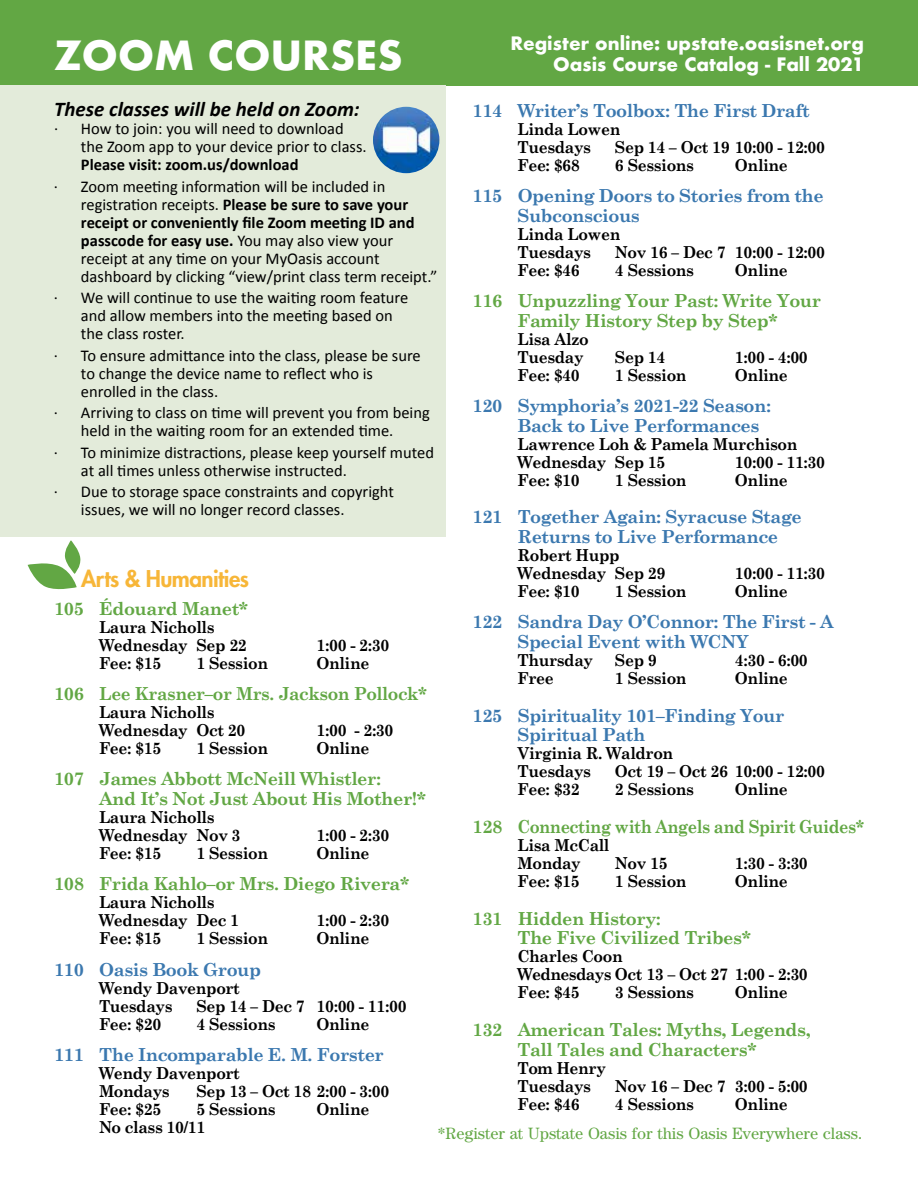
<style>
.page{position:relative;width:918px;height:1188px;background:#fff}
.page>*{position:absolute;margin:0;border:0;box-sizing:border-box;transform-origin:0 0}
.t1{font:700 39px "Futura";color:#fff}
.t2{font:800 22.5px "Futura";letter-spacing:-.025em;color:#f7b638}
.t3{font:italic 700 21px "Calibri";color:#000}
.t4{font:700 18px/19.5px "Century Schoolbook";letter-spacing:-.025em;color:#62a744}
.t5{font:700 18px/19.5px "Century Schoolbook";letter-spacing:-.025em;color:#3b78af}
.t6{font:700 18px/21px "Futura";color:#fff;text-align:right}
.t7{font:700 16.5px/18px "Century Schoolbook";letter-spacing:-.025em;color:#000;scale:.95 1}
.t8{font:16.5px/18px "Calibri";color:#000}
.t9{font:16.5px "Century IT Cby BT";color:#62a744}
.t10{font:700 16.5px "Calibri";color:#000}
.s1{font-weight:700}
</style>
<div class="page">
<div style="left:0;top:0;width:918px;height:85px;background:#62a744"></div>
<div style="left:0;top:85px;width:446px;height:452px;background:#e3ebda"></div>
<svg style="left:28px;top:540px;width:53px;height:50px"></svg>
<img style="left:373px;top:107px;width:66px;height:66px">
<p class="t6" style="left:510px;top:33px;width:355px">Register online: upstate.oasisnet.org<br>Oasis Course Catalog - Fall 2021</p>
<h1 class="t1" style="left:54px;top:27px;width:350px">ZOOM COURSES</h1>
<p class="t3" style="left:54px;top:96px;width:307px">These classes will be held on Zoom:</p>
<p class="t8" style="left:81px;top:120px;width:287px;text-indent:-27px">· How to join: you will need to download the Zoom app to your device prior to class.</p>
<p class="t10" style="left:81px;top:154px;width:219px">Please visit: zoom.us/download</p>
<p class="t8" style="left:81px;top:177px;width:358px;text-indent:-27px">· Zoom meeting information will be included in registration receipts. <span class="s1">Please be sure to save your receipt or conveniently file Zoom meeting ID and passcode for easy use.</span> You may also view your receipt at any time on your MyOasis account dashboard by clicking “view/print class term receipt.”</p>
<p class="t8" style="left:81px;top:289px;width:329px;text-indent:-27px">· We will continue to use the waiting room feature and allow members into the meeting based on the class roster.</p>
<p class="t8" style="left:81px;top:346px;width:341px;text-indent:-27px">· To ensure admittance into the class, please be sure to change the device name to reflect who is enrolled in the class.</p>
<p class="t8" style="left:54px;top:404px;width:377px;text-align:center">· Arriving to class on time will prevent you from being held in the waiting room for an extended time.</p>
<p class="t8" style="left:81px;top:443px;width:355px;text-indent:-27px">· To minimize distractions, please keep yourself muted at all times unless otherwise instructed.</p>
<p class="t8" style="left:81px;top:483px;width:314px;text-indent:-27px">· Due to storage space constraints and copyright issues, we will no longer record classes.</p>
<p class="t5" style="left:472px;top:101px;width:339px">114 Writer’s Toolbox: The First Draft</p>
<p class="t7" style="left:518px;top:120px;width:110px">Linda Lowen<br>Tuesdays</p>
<p class="t7" style="left:615px;top:138px;width:223px">Sep 14 – Oct 19 10:00 - 12:00</p>
<p class="t7" style="left:518px;top:156px;width:67px">Fee: $68</p>
<p class="t7" style="left:615px;top:156px;width:85px">6 Sessions</p>
<p class="t7" style="left:735px;top:156px;width:57px">Online</p>
<p class="t5" style="left:518px;top:186px;width:308px;text-indent:-45px">115 Opening Doors to Stories from the<br>Subconscious</p>
<p class="t7" style="left:518px;top:225px;width:110px">Linda Lowen<br>Tuesdays</p>
<p class="t7" style="left:615px;top:243px;width:223px">Nov 16 – Dec 7 10:00 - 12:00</p>
<p class="t7" style="left:518px;top:261px;width:67px">Fee: $46</p>
<p class="t7" style="left:615px;top:261px;width:85px">4 Sessions</p>
<p class="t7" style="left:735px;top:261px;width:57px">Online</p>
<p class="t4" style="left:472px;top:291px;width:350px;text-align:center">116 Unpuzzling Your Past: Write Your<br>Family History Step by Step*</p>
<p class="t7" style="left:518px;top:330px;width:77px">Lisa Alzo<br>Tuesday</p>
<p class="t7" style="left:615px;top:348px;width:55px">Sep 14</p>
<p class="t7" style="left:735px;top:348px;width:78px">1:00 - 4:00</p>
<p class="t7" style="left:518px;top:366px;width:67px">Fee: $40</p>
<p class="t7" style="left:615px;top:366px;width:77px">1 Session</p>
<p class="t7" style="left:735px;top:366px;width:57px">Online</p>
<p class="t5" style="left:518px;top:396px;width:255px;text-indent:-45px">120 Symphoria’s 2021-22 Season:<br>Back to Live Performances</p>
<p class="t7" style="left:518px;top:434px;width:296px">Lawrence Loh &amp; Pamela Murchison<br>Wednesday Sep 15</p>
<p class="t7" style="left:735px;top:452px;width:96px">10:00 - 11:30</p>
<p class="t7" style="left:518px;top:470px;width:67px">Fee: $10</p>
<p class="t7" style="left:615px;top:470px;width:77px">1 Session</p>
<p class="t7" style="left:735px;top:470px;width:57px">Online</p>
<p class="t5" style="left:518px;top:507px;width:286px;text-indent:-45px">121 Together Again: Syracuse Stage<br>Returns to Live Performance</p>
<p class="t7" style="left:518px;top:546px;width:157px">Robert Hupp<br>Wednesday Sep 29</p>
<p class="t7" style="left:735px;top:564px;width:96px">10:00 - 11:30</p>
<h2 class="t2" style="left:81px;top:564px;width:169px">Arts &amp; Humanities</h2>
<p class="t4" style="left:54px;top:598px;width:195px">105 Édouard Manet*</p>
<p class="t7" style="left:99px;top:617px;width:157px">Laura Nicholls<br>Wednesday Sep 22</p>
<p class="t7" style="left:518px;top:582px;width:67px">Fee: $10</p>
<p class="t7" style="left:615px;top:582px;width:77px">1 Session</p>
<p class="t7" style="left:735px;top:582px;width:57px">Online</p>
<p class="t5" style="left:518px;top:612px;width:318px;text-indent:-45px">122 Sandra Day O’Connor: The First - A<br>Special Event with WCNY</p>
<p class="t7" style="left:518px;top:651px;width:81px">Thursday</p>
<p class="t7" style="left:615px;top:651px;width:46px">Sep 9</p>
<p class="t7" style="left:735px;top:651px;width:78px">4:30 - 6:00</p>
<p class="t7" style="left:518px;top:669px;width:40px">Free</p>
<p class="t7" style="left:615px;top:669px;width:77px">1 Session</p>
<p class="t7" style="left:735px;top:669px;width:57px">Online</p>
<p class="t5" style="left:518px;top:705px;width:268px;text-indent:-45px">125 Spirituality 101–Finding Your<br>Spiritual Path</p>
<p class="t7" style="left:518px;top:744px;width:165px">Virginia R. Waldron<br>Tuesdays</p>
<p class="t7" style="left:316px;top:635px;width:78px">1:00 - 2:30</p>
<p class="t7" style="left:99px;top:653px;width:67px">Fee: $15</p>
<p class="t7" style="left:196px;top:653px;width:77px">1 Session</p>
<p class="t7" style="left:316px;top:653px;width:57px">Online</p>
<p class="t4" style="left:54px;top:684px;width:374px">106 Lee Krasner–or Mrs. Jackson Pollock*</p>
<p class="t7" style="left:99px;top:703px;width:156px">Laura Nicholls<br>Wednesday Oct 20</p>
<p class="t7" style="left:316px;top:721px;width:83px">1:00 - 2:30</p>
<p class="t7" style="left:99px;top:739px;width:67px">Fee: $15</p>
<p class="t7" style="left:196px;top:739px;width:77px">1 Session</p>
<p class="t7" style="left:316px;top:739px;width:57px">Online</p>
<p class="t4" style="left:99px;top:769px;width:328px;text-indent:-45px">107 James Abbott McNeill Whistler:<br>And It’s Not Just About His Mother!*</p>
<p class="t7" style="left:99px;top:808px;width:151px">Laura Nicholls<br>Wednesday Nov 3</p>
<p class="t7" style="left:615px;top:762px;width:223px">Oct 19 – Oct 26 10:00 - 12:00</p>
<p class="t7" style="left:518px;top:780px;width:67px">Fee: $32</p>
<p class="t7" style="left:615px;top:780px;width:85px">2 Sessions</p>
<p class="t7" style="left:735px;top:780px;width:57px">Online</p>
<p class="t4" style="left:473px;top:817px;width:393px">128 Connecting with Angels and Spirit Guides*</p>
<p class="t7" style="left:518px;top:836px;width:98px">Lisa McCall<br>Monday</p>
<p class="t7" style="left:316px;top:826px;width:78px">1:00 - 2:30</p>
<p class="t7" style="left:99px;top:844px;width:67px">Fee: $15</p>
<p class="t7" style="left:196px;top:844px;width:77px">1 Session</p>
<p class="t7" style="left:316px;top:844px;width:57px">Online</p>
<p class="t4" style="left:54px;top:874px;width:357px">108 Frida Kahlo–or Mrs. Diego Rivera*</p>
<p class="t7" style="left:99px;top:893px;width:149px">Laura Nicholls<br>Wednesday Dec 1</p>
<p class="t7" style="left:615px;top:854px;width:57px">Nov 15</p>
<p class="t7" style="left:735px;top:854px;width:78px">1:30 - 3:30</p>
<p class="t7" style="left:518px;top:872px;width:67px">Fee: $15</p>
<p class="t7" style="left:615px;top:872px;width:77px">1 Session</p>
<p class="t7" style="left:735px;top:872px;width:57px">Online</p>
<p class="t4" style="left:518px;top:909px;width:235px;text-indent:-45px">131 Hidden History:<br>The Five Civilized Tribes*</p>
<p class="t7" style="left:518px;top:947px;width:307px">Charles Coon<br>Wednesdays Oct 13 – Oct 27 1:00 - 2:30<br>Fee: $45</p>
<p class="t7" style="left:316px;top:911px;width:78px">1:00 - 2:30</p>
<p class="t7" style="left:99px;top:929px;width:67px">Fee: $15</p>
<p class="t7" style="left:196px;top:929px;width:77px">1 Session</p>
<p class="t7" style="left:316px;top:929px;width:57px">Online</p>
<p class="t5" style="left:54px;top:959px;width:209px">110 Oasis Book Group</p>
<p class="t7" style="left:99px;top:978px;width:150px">Wendy Davenport<br>Tuesdays</p>
<p class="t7" style="left:615px;top:983px;width:85px">3 Sessions</p>
<p class="t7" style="left:735px;top:983px;width:57px">Online</p>
<p class="t4" style="left:473px;top:1020px;width:340px;text-align:center">132 American Tales: Myths, Legends,<br>Tall Tales and Characters*</p>
<p class="t7" style="left:518px;top:1059px;width:95px">Tom Henry<br>Tuesdays</p>
<p class="t7" style="left:196px;top:996px;width:223px">Sep 14 – Dec 7 10:00 - 11:00</p>
<p class="t7" style="left:99px;top:1014px;width:67px">Fee: $20</p>
<p class="t7" style="left:196px;top:1014px;width:85px">4 Sessions</p>
<p class="t7" style="left:316px;top:1014px;width:57px">Online</p>
<p class="t5" style="left:54px;top:1045px;width:331px">111 The Incomparable E. M. Forster</p>
<p class="t7" style="left:99px;top:1064px;width:150px">Wendy Davenport<br>Mondays</p>
<p class="t7" style="left:615px;top:1077px;width:205px">Nov 16 – Dec 7 3:00 - 5:00</p>
<p class="t7" style="left:196px;top:1082px;width:205px">Sep 13 – Oct 18 2:00 - 3:00</p>
<p class="t7" style="left:518px;top:1095px;width:67px">Fee: $46</p>
<p class="t7" style="left:615px;top:1095px;width:85px">4 Sessions</p>
<p class="t7" style="left:735px;top:1095px;width:57px">Online</p>
<p class="t7" style="left:99px;top:1100px;width:67px">Fee: $25</p>
<p class="t7" style="left:196px;top:1100px;width:85px">5 Sessions</p>
<p class="t7" style="left:316px;top:1100px;width:57px">Online</p>
<p class="t7" style="left:99px;top:1118px;width:113px">No class 10/11</p>
<p class="t9" style="left:437px;top:1123px;width:427px">*Register at Upstate Oasis for this Oasis Everywhere class.</p>
</div>
